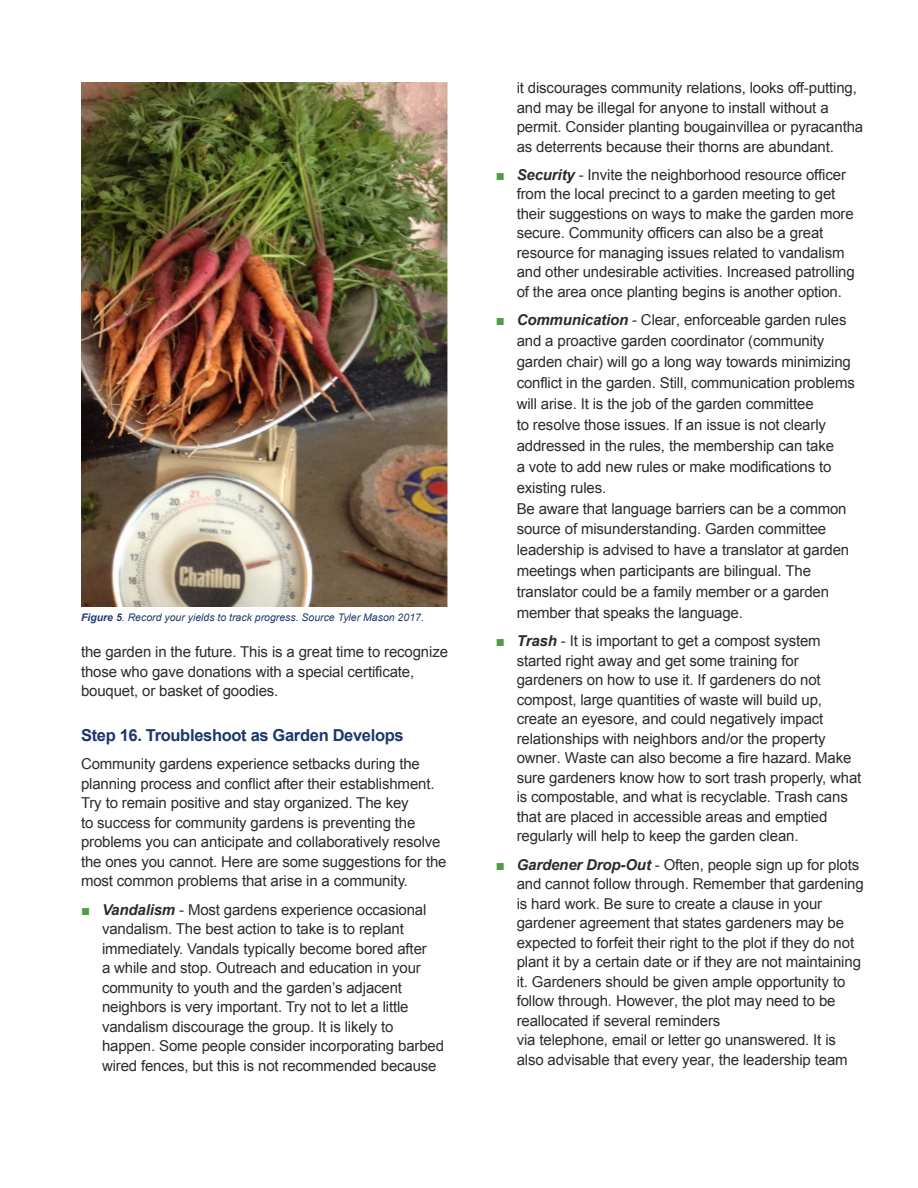
<style>
.page{position:relative;width:918px;height:1188px;background:#fff}
.page>*{position:absolute;margin:0;border:0;box-sizing:border-box;transform-origin:0 0}
.Header_Level_3{font:700 16.5px "Arial";letter-spacing:-.02em;color:#1d366c}
.Body_Text{font:15px/19.5px "Arial";letter-spacing:-.01em;color:#2e2b2c}
.Pub_Number{font:italic 10.5px "Arial";color:#1f3b70}
.s1{font-weight:700}
.s2{color:#4c9e45}
.s3{font-weight:700;font-style:italic}
</style>
<div class="page">
<img style="left:81px;top:82px;width:367px;height:525px">
<p class="Pub_Number" style="left:81px;top:610px;width:344px"><span class="s1">Figure 5</span>. Record your yields to track progress. Source Tyler Mason 2017.</p>
<p class="Body_Text" style="left:81px;top:642px;width:369px">the garden in the future. This is a great time to recognize those who gave donations with a special certificate, bouquet, or basket of goodies.</p>
<p class="Header_Level_3" style="left:81px;top:724px;width:324px">Step 16. Troubleshoot as Garden Develops</p>
<p class="Body_Text" style="left:81px;top:755px;width:367px">Community gardens experience setbacks during the planning process and conflict after their establishment.<br>Try to remain positive and stay organized. The key<br>to success for community gardens is preventing the problems you can anticipate and collaboratively resolve the ones you cannot. Here are some suggestions for the most common problems that arise in a community.</p>
<p class="Body_Text" style="left:102px;top:900px;width:344px;text-indent:-21px"><span class="s2">■</span> <span class="s3">Vandalism</span> - Most gardens experience occasional vandalism. The best action to take is to replant immediately. Vandals typically become bored after<br>a while and stop. Outreach and education in your community to youth and the garden’s adjacent neighbors is very important. Try not to let a little vandalism discourage the group. It is likely to happen. Some people consider incorporating barbed wired fences, but this is not recommended because</p>
<p class="Body_Text" style="left:517px;top:78px;width:348px">it discourages community relations, looks off-putting, and may be illegal for anyone to install without a permit. Consider planting bougainvillea or pyracantha as deterrents because their thorns are abundant.</p>
<p class="Body_Text" style="left:517px;top:165px;width:340px;text-indent:-21px"><span class="s2">■</span> <span class="s3">Security</span> - Invite the neighborhood resource officer from the local precinct to a garden meeting to get their suggestions on ways to make the garden more secure. Community officers can also be a great resource for managing issues related to vandalism and other undesirable activities. Increased patrolling of the area once planting begins is another option.</p>
<p class="Body_Text" style="left:517px;top:310px;width:340px;line-height:20.9px;text-indent:-21px"><span class="s2">■</span> <span class="s3">Communication</span> - Clear, enforceable garden rules and a proactive garden coordinator (community garden chair) will go a long way towards minimizing conflict in the garden. Still, communication problems will arise. It is the job of the garden committee<br>to resolve those issues. If an issue is not clearly addressed in the rules, the membership can take<br>a vote to add new rules or make modifications to existing rules.<br>Be aware that language barriers can be a common source of misunderstanding. Garden committee leadership is advised to have a translator at garden meetings when participants are bilingual. The translator could be a family member or a garden member that speaks the language.</p>
<p class="Body_Text" style="left:517px;top:632px;width:346px;text-indent:-21px"><span class="s2">■</span> <span class="s3">Trash</span> - It is important to get a compost system started right away and get some training for gardeners on how to use it. If gardeners do not compost, large quantities of waste will build up, create an eyesore, and could negatively impact relationships with neighbors and/or the property owner. Waste can also become a fire hazard. Make sure gardeners know how to sort trash properly, what is compostable, and what is recyclable. Trash cans that are placed in accessible areas and emptied regularly will help to keep the garden clean.</p>
<p class="Body_Text" style="left:517px;top:855px;width:349px;text-indent:-21px"><span class="s2">■</span> <span class="s3">Gardener Drop-Out</span> - Often, people sign up for plots and cannot follow through. Remember that gardening is hard work. Be sure to create a clause in your gardener agreement that states gardeners may be expected to forfeit their right to the plot if they do not plant it by a certain date or if they are not maintaining it. Gardeners should be given ample opportunity to follow through. However, the plot may need to be reallocated if several reminders<br>via telephone, email or letter go unanswered. It is also advisable that every year, the leadership team</p>
</div>
